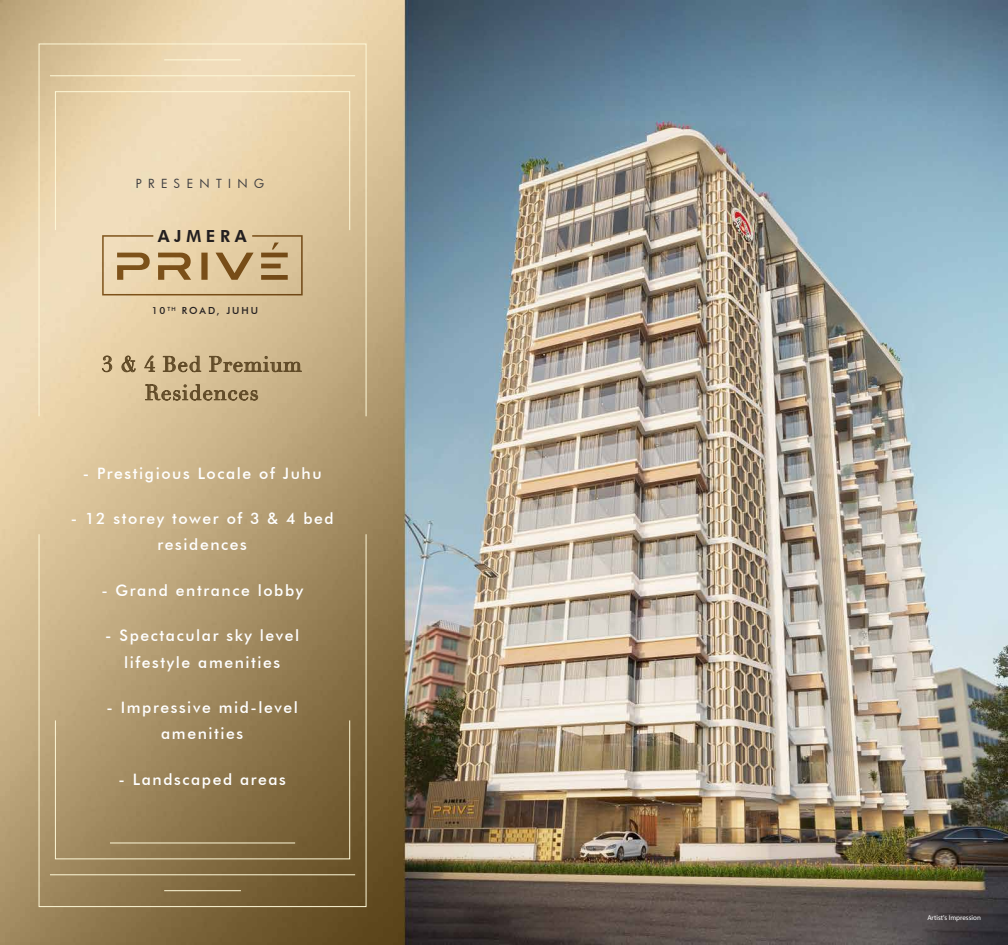
<style>
.page{position:relative;width:1008px;height:945px;background:#fff}
.page>*{position:absolute;margin:0;border:0;box-sizing:border-box;transform-origin:0 0}
.t1{font:21px/28.3px "Didot";letter-spacing:.04em;color:#614b28;text-align:center}
.t2{font:800 16.71px "Futura BT";letter-spacing:.28em;color:#231f20}
.t3{font:500 15.75px/26.2px "Futura BT";letter-spacing:.1em;color:#fff;text-align:center}
.t4{font:12.25px "Futura";letter-spacing:.52em;color:#414042}
.t5{font:500 9.8px "Futura BT";letter-spacing:.2em;color:#231f20}
.t6{font:7px "Myriad Pro";color:#fff}
</style>
<div class="page">
<img style="left:0;top:0;width:1008px;height:945px">
<svg style="left:102px;top:356px;width:10px;height:16px"></svg>
<svg style="left:122px;top:356px;width:13px;height:16px"></svg>
<svg style="left:145px;top:356px;width:10px;height:16px"></svg>
<svg style="left:163px;top:356px;width:38px;height:16px"></svg>
<svg style="left:209px;top:356px;width:93px;height:16px"></svg>
<svg style="left:145px;top:384px;width:113px;height:19px"></svg>
<svg style="left:102px;top:235px;width:201px;height:60px"></svg>
<div style="left:39px;top:534px;width:328px;height:373px;border:1px solid #fef8d7"></div>
<hr style="left:164px;top:890px;width:77px;height:1px;background:#fef8d7">
<hr style="left:50px;top:874px;width:305px;height:1px;background:#fef8d7">
<div style="left:55px;top:720px;width:295px;height:139px;border:1px solid #fef8d7"></div>
<hr style="left:110px;top:843px;width:185px;height:1px;background:#fef8d7">
<div style="left:39px;top:44px;width:328px;height:373px;border:1px solid #fef8d7"></div>
<hr style="left:164px;top:59px;width:77px;height:1px;background:#fef8d7">
<hr style="left:50px;top:75px;width:305px;height:1px;background:#fef8d7">
<div style="left:55px;top:91px;width:295px;height:140px;border:1px solid #fef8d7"></div>
<p class="t4" style="left:136px;top:175px;width:130px">PRESENTING</p>
<p class="t2" style="left:158px;top:225px;width:91px">AJMERA</p>
<p class="t5" style="left:152px;top:304px;width:108px">10 <sup>TH</sup> ROAD, JUHU</p>
<h1 class="t1" style="left:102px;top:351px;width:201px">3 &amp; 4 Bed Premium<br>Residences</h1>
<p class="t3" style="left:83px;top:460px;width:240px">- Prestigious Locale of Juhu</p>
<p class="t3" style="left:71px;top:505px;width:265px">- 12 storey tower of 3 &amp; 4 bed residences</p>
<p class="t3" style="left:101px;top:577px;width:203px">- Grand entrance lobby</p>
<p class="t3" style="left:105px;top:623px;width:195px">- Spectacular sky level lifestyle amenities</p>
<p class="t3" style="left:107px;top:694px;width:193px">- Impressive mid-level amenities</p>
<p class="t3" style="left:119px;top:766px;width:169px">- Landscaped areas</p>
<p class="t6" style="left:927px;top:913px;width:55px">Artist's Impression</p>
</div>
